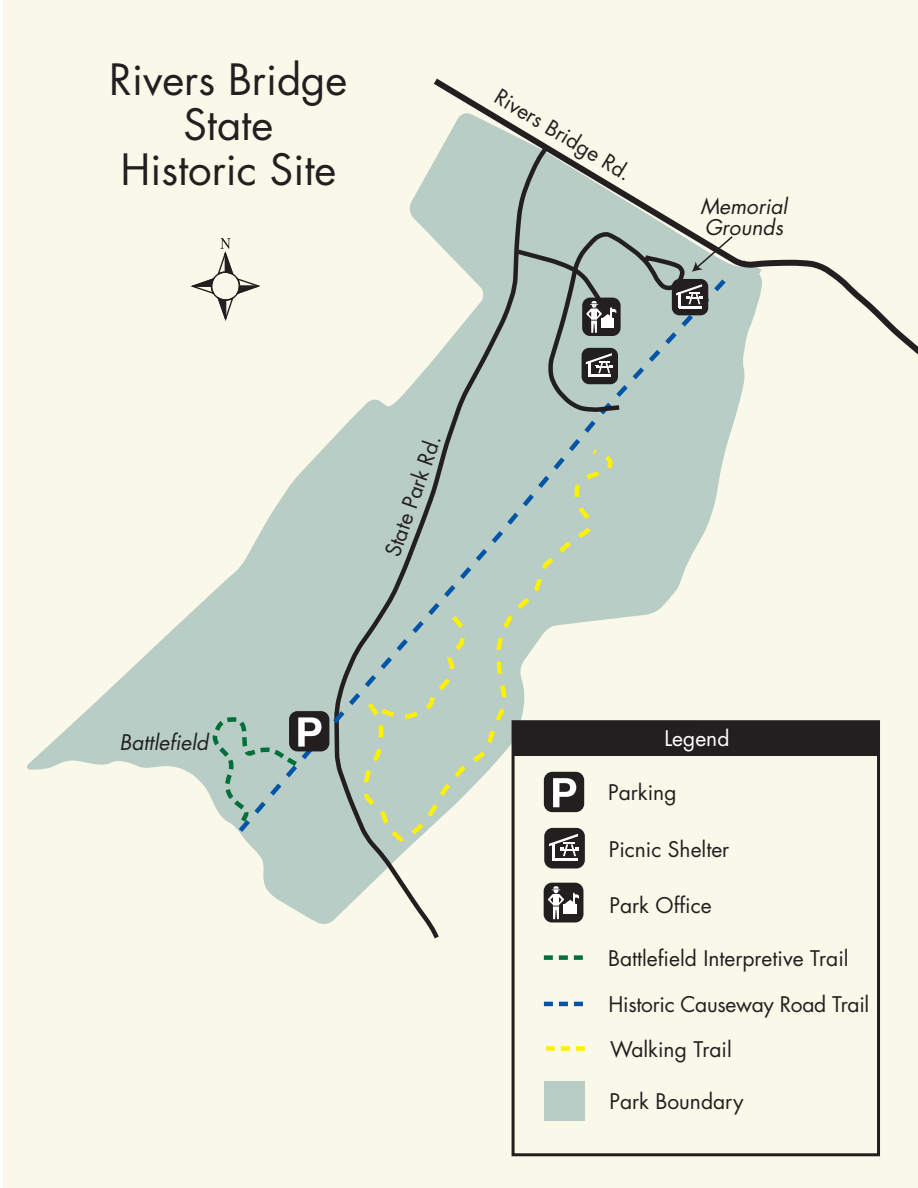
<style>
.page{position:relative;width:918px;height:1188px;background:#fff}
.page>*{position:absolute;margin:0;border:0;box-sizing:border-box;transform-origin:0 0}
.t1{font:42px/45px "Futura";color:#231f20;text-align:center}
.t2{font:21px "Futura";color:#231f20}
.t3{font:italic 21px/21px "Futura";color:#231f20}
.t4{font:21px "Futura";color:#fff}
</style>
<div class="page">
<div style="left:3px;top:0;width:915px;height:1188px;background:#faf8e9"></div>
<svg style="left:27px;top:573px;width:305px;height:351px"></svg>
<svg style="left:332px;top:174px;width:180px;height:768px"></svg>
<svg style="left:234px;top:267px;width:502px;height:570px"></svg>
<svg style="left:427px;top:78px;width:491px;height:298px"></svg>
<svg style="left:513px;top:229px;width:249px;height:186px;background:#a8b9b3"></svg>
<div style="left:290px;top:712px;width:39px;height:39px;background:#262324;border-radius:8px"></div>
<div style="left:289px;top:711px;width:40px;height:40px;background:#231f20;border-radius:8px"></div>
<svg style="left:209px;top:714px;width:112px;height:116px;background:#a6beb6"></svg>
<svg style="left:190px;top:238px;width:71px;height:83px"></svg>
<div style="left:513px;top:722px;width:366px;height:433px;background:#faf8e9"></div>
<div style="left:512px;top:720px;width:368px;height:436px;border:3px solid #231f20"></div>
<div style="left:514px;top:722px;width:366px;height:33px;background:#231f20"></div>
<div style="left:544px;top:884px;width:39px;height:38px;background:#242021;border-radius:8px"></div>
<div style="left:544px;top:883px;width:39px;height:39px;background:#231f20;border-radius:8px"></div>
<svg style="left:548px;top:886px;width:31px;height:33px"></svg>
<div style="left:544px;top:828px;width:41px;height:40px;background:#231f20;border-radius:8px"></div>
<svg style="left:549px;top:834px;width:30px;height:26px"></svg>
<svg style="left:544px;top:955px;width:39px;height:5px"></svg>
<svg style="left:544px;top:1002px;width:39px;height:4px"></svg>
<div style="left:544px;top:1081px;width:41px;height:40px;background:#b7cdc5"></div>
<div style="left:544px;top:772px;width:40px;height:40px;background:#231f20;border-radius:8px"></div>
<svg style="left:553px;top:778px;width:23px;height:29px"></svg>
<svg style="left:546px;top:1046px;width:39px;height:5px"></svg>
<h1 class="t1" style="left:109px;top:57px;width:240px">Rivers Bridge<br>State<br>Historic Site</h1>
<p class="t2" style="left:504px;top:83px;width:157px;rotate:31deg">Rivers Bridge Rd.</p>
<p class="t3" style="left:700px;top:196px;width:89px">Memorial<br>Grounds</p>
<p class="t3" style="left:120px;top:732px;width:90px">Battlefield</p>
<p class="t2" style="left:380px;top:552px;width:129px;rotate:-71deg">State Park Rd.</p>
<p class="t4" style="left:664px;top:725px;width:67px">Legend</p>
<p class="t2" style="left:608px;top:779px;width:70px">Parking</p>
<p class="t2" style="left:609px;top:836px;width:122px">Picnic Shelter</p>
<p class="t2" style="left:610px;top:891px;width:104px">Park Office</p>
<p class="t2" style="left:608px;top:945px;width:242px">Battlefield Interpretive Trail</p>
<p class="t2" style="left:609px;top:991px;width:262px">Historic Causeway Road Trail</p>
<p class="t2" style="left:610px;top:1036px;width:123px">Walking Trail</p>
<p class="t2" style="left:609px;top:1088px;width:136px">Park Boundary</p>
</div>
